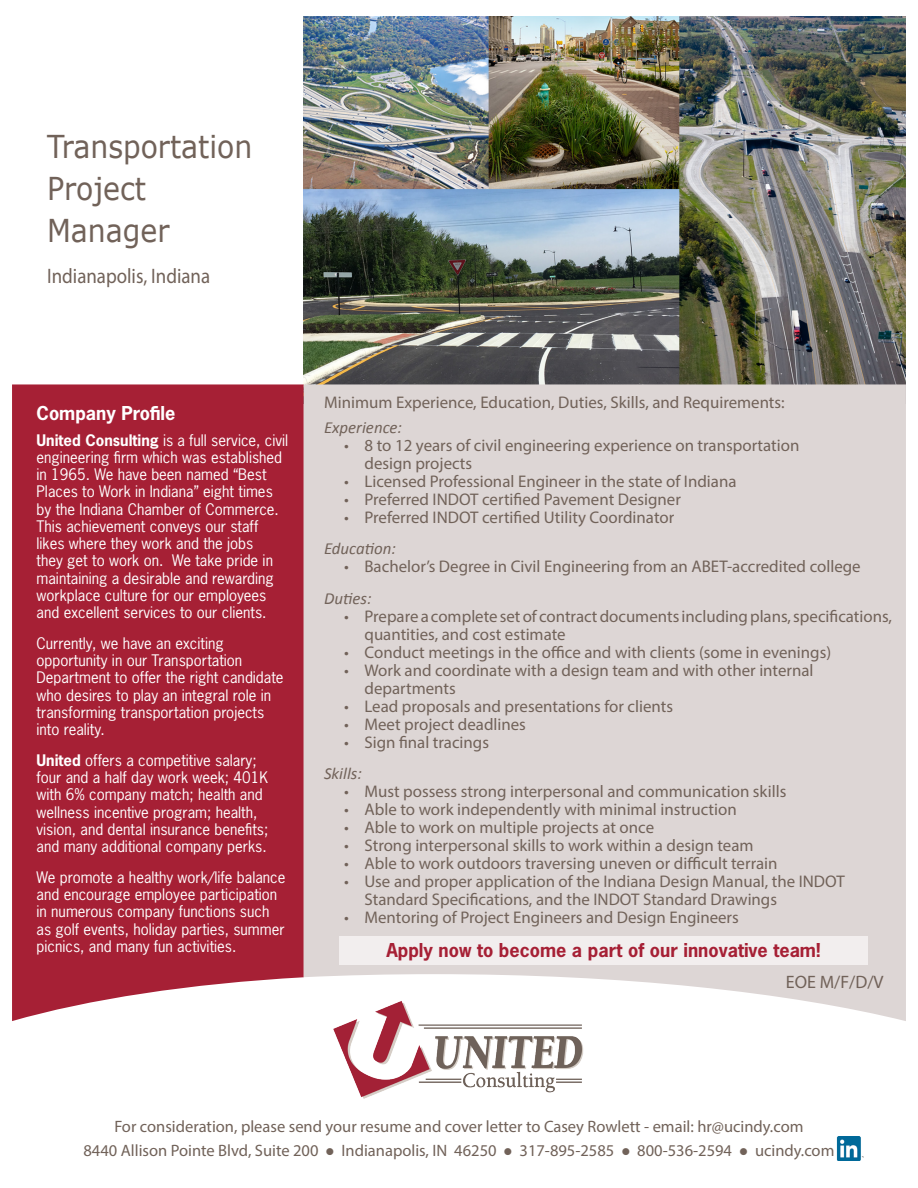
<style>
.page{position:relative;width:918px;height:1188px;background:#fff}
.page>*{position:absolute;margin:0;border:0;box-sizing:border-box;transform-origin:0 0}
.t1{font:31.5px "Verdana";color:#716259;scale:.9 1}
.t2{font:21px "Myriad Pro";color:#716259;scale:.9 1}
.t3{font:700 18px "News Gothic Std";color:#a62035}
.t4{font:700 18px "News Gothic Std";color:#fff}
.t5{font:18px "Myriad Pro";color:#716259}
.t6{font:16.8px/18px "Myriad Pro";color:#716259}
.t7{font:italic 16.8px "Calibri";color:#716259}
.t8{font:16.5px "Myriad Pro";color:#716259}
.t9{font:15px/17.2px "News Gothic Std";color:#fff}
.s1{font-weight:700}
</style>
<div class="page">
<img style="left:304px;top:17px;width:602px;height:367px">
<div style="left:12px;top:384px;width:292px;height:637px;background:#a62035"></div>
<div style="left:304px;top:384px;width:602px;height:637px;background:#ddd6d5"></div>
<img style="left:328px;top:995px;width:262px;height:104px">
<img style="left:836px;top:1136px;width:28px;height:24px">
<div style="left:339px;top:936px;width:529px;height:29px;background:#f2eeee"></div>
<p class="t1" style="left:47px;top:127px;width:230px">Transportation</p>
<p class="t1" style="left:47px;top:169px;width:111px">Project</p>
<p class="t1" style="left:47px;top:211px;width:138px">Manager</p>
<p class="t2" style="left:47px;top:263px;width:183px">Indianapolis, Indiana</p>
<p class="t4" style="left:37px;top:401px;width:140px">Company Profile</p>
<p class="t9" style="left:37px;top:431px;width:253px"><span class="s1">United Consulting</span> is a full service, civil engineering firm which was established in 1965. We have been named “Best Places to Work in Indiana” eight times by the Indiana Chamber of Commerce.<br>This achievement conveys our staff likes where they work and the jobs<br>they get to work on. We take pride in maintaining a desirable and rewarding workplace culture for our employees and excellent services to our clients.</p>
<p class="t9" style="left:37px;top:635px;width:249px">Currently, we have an exciting opportunity in our Transportation Department to offer the right candidate who desires to play an integral role in transforming transportation projects into reality.</p>
<p class="t9" style="left:37px;top:752px;width:233px"><span class="s1">United</span> offers a competitive salary; four and a half day work week; 401K with 6% company match; health and wellness incentive program; health, vision, and dental insurance benefits; and many additional company perks.</p>
<p class="t9" style="left:37px;top:869px;width:250px">We promote a healthy work/life balance and encourage employee participation in numerous company functions such as golf events, holiday parties, summer picnics, and many fun activities.</p>
<p class="t6" style="left:324px;top:393px;width:462px">Minimum Experience, Education, Duties, Skills, and Requirements:</p>
<p class="t7" style="left:324px;top:415px;width:80px">Experience:</p>
<p class="t6" style="left:364px;top:436px;width:436px;text-indent:-20px">• 8 to 12 years of civil engineering experience on transportation design projects</p>
<p class="t6" style="left:344px;top:472px;width:394px">• Licensed Professional Engineer in the state of Indiana</p>
<p class="t6" style="left:344px;top:490px;width:338px">• Preferred INDOT certified Pavement Designer</p>
<p class="t6" style="left:344px;top:508px;width:332px">• Preferred INDOT certified Utility Coordinator</p>
<p class="t7" style="left:324px;top:537px;width:74px">Education:</p>
<p class="t6" style="left:344px;top:557px;width:518px">• Bachelor’s Degree in Civil Engineering from an ABET-accredited college</p>
<p class="t7" style="left:324px;top:586px;width:49px">Duties:</p>
<p class="t6" style="left:364px;top:607px;width:529px;text-indent:-20px">• Prepare a complete set of contract documents including plans, specifications, quantities, and cost estimate</p>
<p class="t6" style="left:344px;top:643px;width:488px">• Conduct meetings in the office and with clients (some in evenings)</p>
<p class="t6" style="left:364px;top:661px;width:451px;text-indent:-20px">• Work and coordinate with a design team and with other internal departments</p>
<p class="t6" style="left:344px;top:697px;width:330px">• Lead proposals and presentations for clients</p>
<p class="t6" style="left:344px;top:715px;width:183px">• Meet project deadlines</p>
<p class="t6" style="left:344px;top:733px;width:146px">• Sign final tracings</p>
<p class="t7" style="left:324px;top:762px;width:39px">Skills:</p>
<p class="t6" style="left:344px;top:782px;width:444px">• Must possess strong interpersonal and communication skills</p>
<p class="t6" style="left:344px;top:800px;width:394px">• Able to work independently with minimal instruction</p>
<p class="t6" style="left:344px;top:818px;width:311px">• Able to work on multiple projects at once</p>
<p class="t6" style="left:344px;top:836px;width:411px">• Strong interpersonal skills to work within a design team</p>
<p class="t6" style="left:344px;top:854px;width:435px">• Able to work outdoors traversing uneven or difficult terrain</p>
<p class="t6" style="left:364px;top:872px;width:482px;text-indent:-20px">• Use and proper application of the Indiana Design Manual, the INDOT<br>Standard Specifications, and the INDOT Standard Drawings</p>
<p class="t6" style="left:344px;top:908px;width:396px">• Mentoring of Project Engineers and Design Engineers</p>
<p class="t3" style="left:386px;top:939px;width:436px">Apply now to become a part of our innovative team!</p>
<p class="t5" style="left:786px;top:971px;width:99px">EOE M/F/D/V</p>
<p class="t8" style="left:114px;top:1116px;width:691px">For consideration, please send your resume and cover letter to Casey Rowlett - email: hr@ucindy.com</p>
<p class="t8" style="left:84px;top:1141px;width:752px">8440 Allison Pointe Blvd, Suite 200 ● Indianapolis, IN 46250 ● 317-895-2585 ● 800-536-2594 ● ucindy.com</p>
</div>
